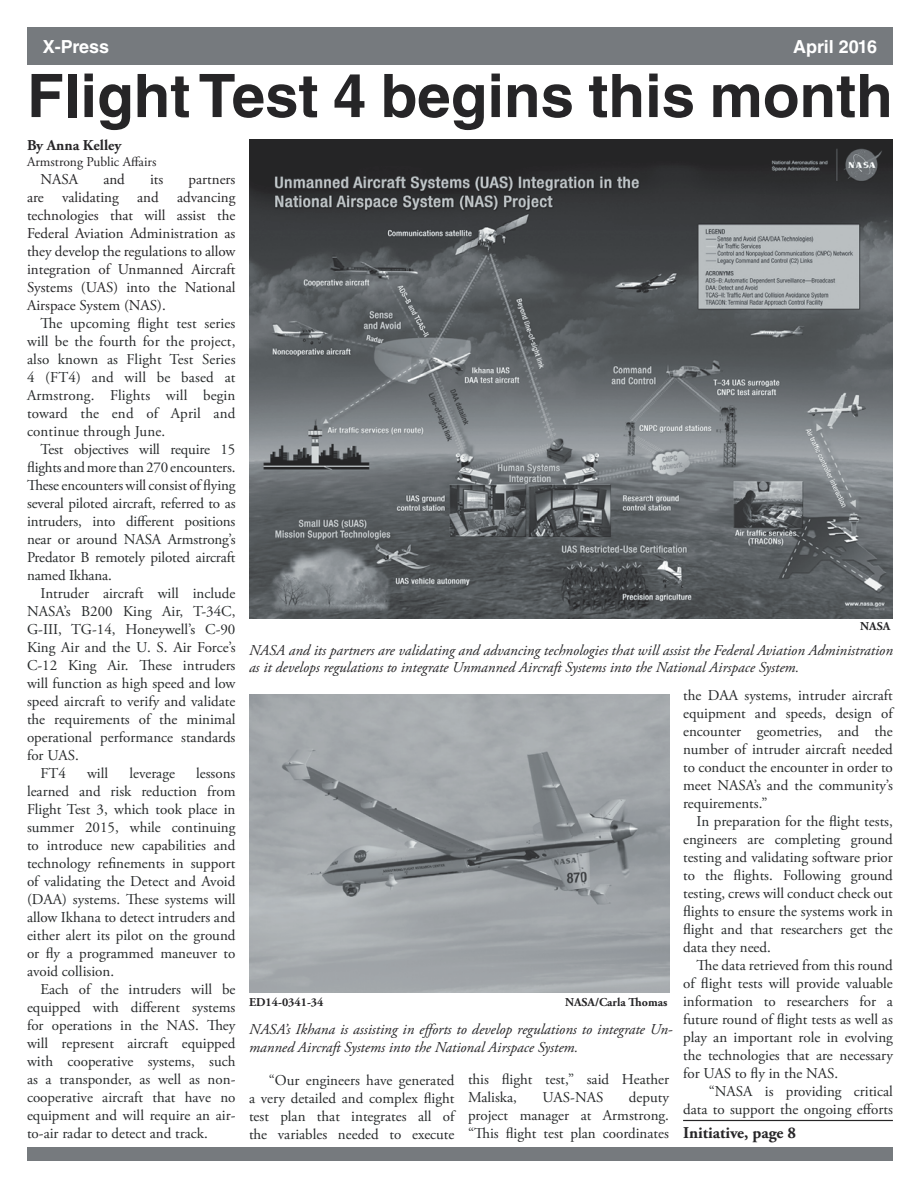
<style>
.page{position:relative;width:918px;height:1188px;background:#fff}
.page>*{position:absolute;margin:0;border:0;box-sizing:border-box;transform-origin:0 0}
.t1{font:700 60px "Helvetica LT Std";color:#262527}
.t2{font:700 18px "Helvetica LT Std";color:#fff}
.t3{font:700 16.5px "Adobe Garamond Pro";color:#262527}
.t4{font:15px/18px "Adobe Garamond Pro";color:#272a2b;text-align:justify}
.t5{font:italic 15px/16.5px "Adobe Garamond Pro";color:#262527}
.t6{font:15px/18px "Adobe Garamond Pro";color:#262527;text-align:justify}
.t7{font:700 15px "Adobe Garamond Pro";color:#262527}
.t8{font:13.5px "Adobe Garamond Pro";color:#262527}
.t9{font:700 12px "Adobe Garamond Pro";color:#262527}
</style>
<div class="page">
<div style="left:27px;top:1148px;width:866px;height:13px;background:#767a7e"></div>
<div style="left:27px;top:27px;width:866px;height:37px;background:#767a7e"></div>
<hr style="left:683px;top:1120px;width:210px;height:1px;background:#262527">
<img style="left:249px;top:695px;width:420px;height:298px">
<img style="left:249px;top:139px;width:644px;height:480px">
<p class="t2" style="left:43px;top:36px;width:68px">X-Press</p>
<p class="t2" style="left:793px;top:36px;width:86px">April 2016</p>
<p class="t1" style="left:27px;top:59px;width:867px">Flight Test 4 begins this month</p>
<p class="t7" style="left:27px;top:136px;width:96px">By Anna Kelley</p>
<p class="t8" style="left:27px;top:154px;width:131px">Armstrong Public Affairs</p>
<p class="t6" style="left:40px;top:171px;width:39px">NASA</p>
<p class="t6" style="left:103px;top:171px;width:23px">and</p>
<p class="t6" style="left:150px;top:171px;width:15px">its</p>
<p class="t6" style="left:27px;top:171px;width:210px;text-indent:161px">partners are validating and advancing technologies that will assist the Federal Aviation Administration as they develop the regulations to allow integration of Unmanned Aircraft Systems (UAS) into the National Airspace System (NAS).</p>
<p class="t4" style="left:27px;top:315px;width:210px;text-indent:14px">The upcoming flight test series will be the fourth for the project, also known as Flight Test Series 4 (FT4) and will be based at Armstrong. Flights will begin toward the end of April and continue through June.</p>
<p class="t4" style="left:27px;top:441px;width:210px;text-indent:14px">Test objectives will require 15 flights and more than 270 encounters.<br>These encounters will consist of flying several piloted aircraft, referred to as intruders, into different positions near or around NASA Armstrong’s Predator B remotely piloted aircraft named Ikhana.</p>
<p class="t4" style="left:27px;top:585px;width:210px;text-indent:14px">Intruder aircraft will include NASA’s B200 King Air, T-34C, G-III, TG-14, Honeywell’s C-90<br>King Air and the U. S. Air Force’s C-12 King Air. These intruders will function as high speed and low speed aircraft to verify and validate the requirements of the minimal operational performance standards for UAS.</p>
<p class="t4" style="left:40px;top:765px;width:27px">FT4</p>
<p class="t4" style="left:87px;top:765px;width:23px">will</p>
<p class="t4" style="left:129px;top:765px;width:47px">leverage</p>
<p class="t4" style="left:27px;top:765px;width:210px;text-indent:169px">lessons learned and risk reduction from Flight Test 3, which took place in summer 2015, while continuing to introduce new capabilities and technology refinements in support of validating the Detect and Avoid (DAA) systems. These systems will allow Ikhana to detect intruders and either alert its pilot on the ground or fly a programmed maneuver to avoid collision.</p>
<p class="t4" style="left:27px;top:981px;width:210px;text-indent:14px">Each of the intruders will be equipped with different systems for operations in the NAS. They will represent aircraft equipped with cooperative systems, such as a transponder, as well as non&shy;cooperative aircraft that have no equipment and will require an air&shy;to-air radar to detect and track.</p>
<p class="t9" style="left:860px;top:620px;width:32px">NASA</p>
<p class="t5" style="left:249px;top:643px;width:645px">NASA and its partners are validating and advancing technologies that will assist the Federal Aviation Administration as it develops regulations to integrate Unmanned Aircraft Systems into the National Airspace System.</p>
<p class="t9" style="left:249px;top:995px;width:76px">ED14-0341-34</p>
<p class="t9" style="left:565px;top:995px;width:104px">NASA/Carla Thomas</p>
<p class="t5" style="left:249px;top:1021px;width:425px;line-height:18px">NASA’s Ikhana is assisting in efforts to develop regulations to integrate Un&shy;manned Aircraft Systems into the National Airspace System.</p>
<p class="t4" style="left:249px;top:1071px;width:207px;text-indent:20px">“Our engineers have generated a very detailed and complex flight test plan that integrates all of the variables needed to execute</p>
<p class="t4" style="left:468px;top:1070px;width:202px">this flight test,” said Heather<br>Maliska,</p>
<p class="t4" style="left:468px;top:1088px;width:203px;text-indent:161px">deputy project manager at Armstrong. “This flight test plan coordinates</p>
<p class="t4" style="left:543px;top:1088px;width:62px">UAS-NAS</p>
<p class="t4" style="left:683px;top:687px;width:211px">the DAA systems, intruder aircraft equipment and speeds, design of encounter geometries, and the number of intruder aircraft needed to conduct the encounter in order to meet NASA’s and the community’s requirements.”</p>
<p class="t4" style="left:683px;top:813px;width:211px;text-indent:14px">In preparation for the flight tests, engineers are completing ground testing and validating software prior to the flights. Following ground testing, crews will conduct check out flights to ensure the systems work in flight and that researchers get the data they need.</p>
<p class="t4" style="left:683px;top:957px;width:211px;text-indent:14px">The data retrieved from this round of flight tests will provide valuable information to researchers for a future round of flight tests as well as play an important role in evolving the technologies that are necessary for UAS to fly in the NAS.</p>
<p class="t4" style="left:683px;top:1083px;width:211px;text-align:right">“NASA is providing critical data to support the ongoing efforts</p>
<p class="t3" style="left:683px;top:1123px;width:114px">Initiative, page 8</p>
</div>
